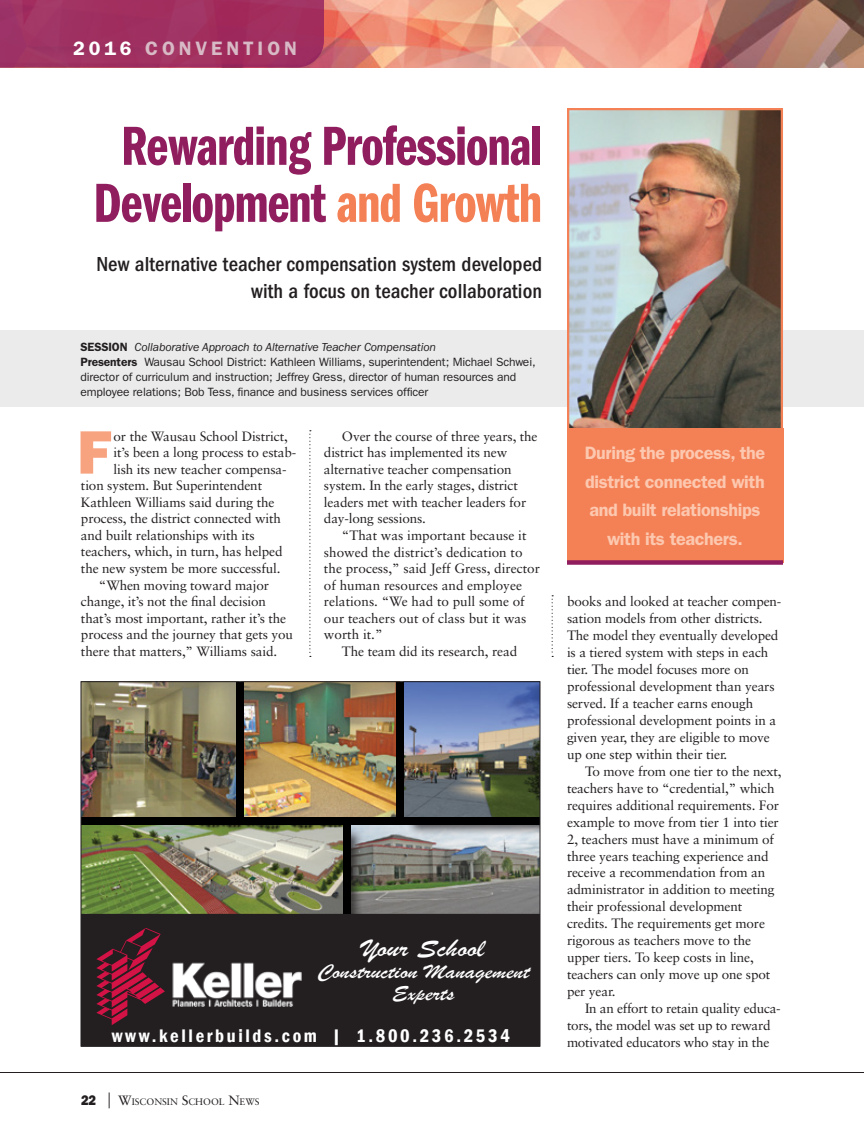
<style>
.page{position:relative;width:864px;height:1134px;background:#fff}
.page>*{position:absolute;margin:0;border:0;box-sizing:border-box;transform-origin:0 0}
.t1{font:800 61.65px "Franklin Gothic";color:#f8a37f}
.t2{font:57px/57px "Franklin Gothic Demi Cmpr";letter-spacing:-.015em;color:#901e5f;text-align:center}
.t3{font:25.95px "Brush Script";color:#fff;scale:1.2 1}
.t4{font:500 condensed 21px/27px "Franklin Gothic";letter-spacing:.005em;color:#231f20;text-align:right}
.t5{font:21px/22.4px "Brush Script";color:#fff;text-align:center;scale:1.2 1}
.t6{font:600 19.5px "Franklin Gothic";letter-spacing:.2em;color:#d7bac5}
.t7{font:600 condensed 18.75px "Franklin Gothic";letter-spacing:.14em;color:#fff}
.t8{font:600 18px/28.5px "Franklin Gothic";letter-spacing:-.02em;color:#fcc8af;text-align:center}
.t9{font:13.5px/17px "Sabon";letter-spacing:-.01em;color:#231f20}
.t10{font:12px/15px "Franklin Gothic";letter-spacing:-.01em;color:#231f20}
.t11{font:9.45px "Sabon";color:#231f20}
.s1{color:#fff}
.s2{color:#f48056}
.s3{font-weight:600}
.s4{font-style:italic}
.s5{font-family:"Franklin Gothic";font-weight:800;font-size:14.1px}
.s6{font-size:20.25px}
.s7{font-size:13.5px}
</style>
<div class="page">
<svg style="left:309px;top:430px;width:2px;height:227px"></svg>
<svg style="left:552px;top:595px;width:1px;height:62px"></svg>
<div style="left:0;top:331px;width:864px;height:76px;background:#ebebec"></div>
<img style="left:570px;top:111px;width:210px;height:317px">
<div style="left:567px;top:108px;width:216px;height:446px;border:2px solid #f48056"></div>
<div style="left:567px;top:428px;width:216px;height:135px;background:#f48056"></div>
<div style="left:567px;top:560px;width:216px;height:5px;background:#901e5f"></div>
<img style="left:324px;top:0;width:540px;height:68px">
<svg style="left:0;top:0;width:324px;height:68px;background:#a03060"></svg>
<hr style="left:0;top:1072px;width:864px;height:1px;background:#231f20">
<img style="left:83px;top:684px;width:153px;height:133px">
<img style="left:244px;top:684px;width:153px;height:133px">
<img style="left:351px;top:825px;width:187px;height:89px">
<div style="left:81px;top:827px;width:282px;height:113px;background:#231f20;opacity:.75"></div>
<img style="left:83px;top:825px;width:261px;height:89px">
<div style="left:83px;top:914px;width:455px;height:130px;background:#231f20"></div>
<img style="left:168px;top:945px;width:137px;height:61px">
<svg style="left:96px;top:928px;width:69px;height:97px;background:#5b1a2b"></svg>
<div style="left:406px;top:683px;width:134px;height:153px;background:#231f20;opacity:.75"></div>
<img style="left:404px;top:684px;width:134px;height:133px">
<div style="left:236px;top:682px;width:8px;height:135px;background:#000"></div>
<div style="left:81px;top:817px;width:459px;height:8px;background:#000"></div>
<div style="left:397px;top:682px;width:7px;height:143px;background:#000"></div>
<div style="left:344px;top:825px;width:7px;height:89px;background:#000"></div>
<h3 class="t6" style="left:73px;top:37px;width:225px"><span class="s1">2016</span> CONVENTION</h3>
<h2 class="t2" style="left:93px;top:118px;width:450px">Rewarding Professional<br>Development <span class="s2">and Growth</span></h2>
<h3 class="t4" style="left:96px;top:251px;width:447px">New alternative teacher compensation system developed with a focus on teacher collaboration</h3>
<p class="t10" style="left:80px;top:340px;width:457px"><span class="s3">SESSION</span> <span class="s4">Collaborative Approach to Alternative Teacher Compensation<br></span><span class="s3">Presenters</span> Wausau School District: Kathleen Williams, superintendent; Michael Schwei, director of curriculum and instruction; Jeffrey Gress, director of human resources and employee relations; Bob Tess, finance and business services officer</p>
<h1 class="t1" style="left:77px;top:416px;width:35px">F</h1>
<p class="t9" style="left:114px;top:427px;width:176px">or the Wausau School District,</p>
<p class="t9" style="left:114px;top:444px;width:184px">it’s been a long process to estab-</p>
<p class="t9" style="left:114px;top:460px;width:175px">lish its new teacher compensa-</p>
<p class="t9" style="left:81px;top:477px;width:183px">tion system. But Superintendent</p>
<p class="t9" style="left:81px;top:493px;width:195px">Kathleen Williams said during the</p>
<p class="t9" style="left:81px;top:510px;width:202px">process, the district connected with</p>
<p class="t9" style="left:81px;top:527px;width:175px">and built relationships with its</p>
<p class="t9" style="left:81px;top:543px;width:203px">teachers, which, in turn, has helped</p>
<p class="t9" style="left:81px;top:560px;width:201px">the new system be more successful.</p>
<p class="t9" style="left:99px;top:576px;width:172px">“When moving toward major</p>
<p class="t9" style="left:81px;top:593px;width:187px">change, it’s not the final decision</p>
<p class="t9" style="left:81px;top:609px;width:207px">that’s most important, rather it’s the</p>
<p class="t9" style="left:81px;top:626px;width:213px">process and the journey that gets you</p>
<p class="t9" style="left:81px;top:643px;width:198px">there that matters,” Williams said.</p>
<p class="t9" style="left:324px;top:427px;width:215px;line-height:16.5px;text-indent:18px">Over the course of three years, the district has implemented its new alternative teacher compensation system. In the early stages, district leaders met with teacher leaders for day-long sessions.</p>
<p class="t9" style="left:342px;top:527px;width:186px">“That was important because it</p>
<p class="t9" style="left:324px;top:543px;width:200px">showed the district’s dedication to</p>
<p class="t9" style="left:324px;top:560px;width:218px">the process,” said Jeff Gress, director</p>
<p class="t9" style="left:324px;top:576px;width:200px">of human resources and employee</p>
<p class="t9" style="left:324px;top:593px;width:202px">relations. “We had to pull some of</p>
<p class="t9" style="left:324px;top:609px;width:204px">our teachers out of class but it was</p>
<p class="t9" style="left:324px;top:626px;width:60px">worth it.”</p>
<p class="t9" style="left:342px;top:643px;width:177px">The team did its research, read</p>
<h3 class="t3" style="left:362px;top:932px;width:103px">Your School</h3>
<h3 class="t5" style="left:317px;top:961px;width:178px">Construction Management<br>Experts</h3>
<h3 class="t7" style="left:112px;top:1024px;width:400px">www.kellerbuilds.com | 1.800.236.2534</h3>
<p class="t11" style="left:81px;top:1097px;width:180px"><span class="s5">22</span> <span class="s6">|</span> <span class="s7">W</span>ISCONSIN <span class="s7">S</span>CHOOL <span class="s7">N</span>EWS</p>
<h3 class="t8" style="left:585px;top:439px;width:182px">During the process, the district connected with and built relationships with its teachers.</h3>
<p class="t9" style="left:567px;top:593px;width:216px">books and looked at teacher compen&shy;sation models from other districts.<br>The model they eventually developed is a tiered system with steps in each tier. The model focuses more on professional development than years served. If a teacher earns enough professional development points in a given year, they are eligible to move up one step within their tier.</p>
<p class="t9" style="left:567px;top:762px;width:216px;text-indent:18px">To move from one tier to the next, teachers have to “credential,” which requires additional requirements. For example to move from tier 1 into tier 2, teachers must have a minimum of three years teaching experience and receive a recommendation from an administrator in addition to meeting their professional development credits. The requirements get more rigorous as teachers move to the upper tiers. To keep costs in line, teachers can only move up one spot per year.</p>
<p class="t9" style="left:567px;top:1000px;width:215px;text-indent:18px">In an effort to retain quality educa&shy;tors, the model was set up to reward motivated educators who stay in the</p>
</div>
